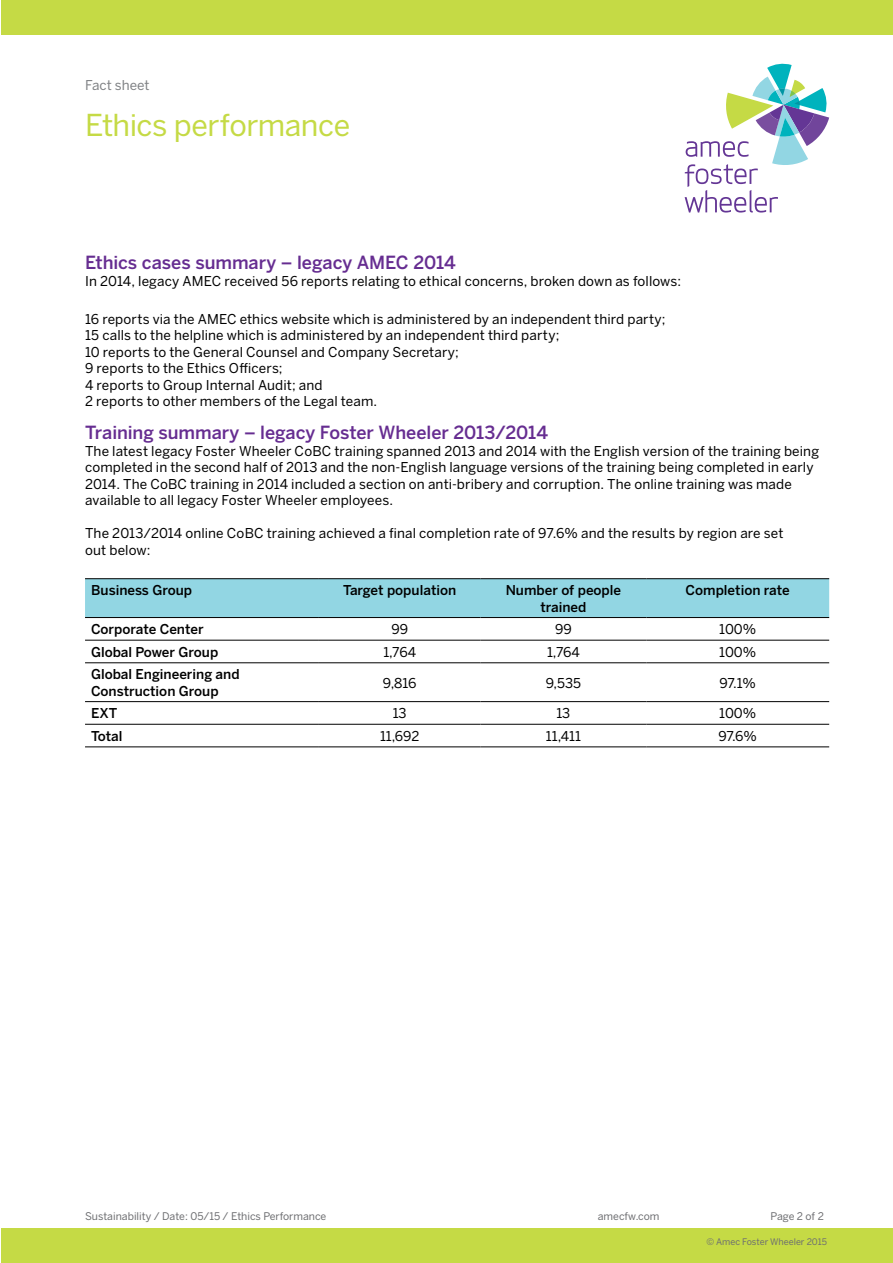
<style>
.page{position:relative;width:893px;height:1263px;background:#fff}
.page>*{position:absolute;margin:0;border:0;box-sizing:border-box;transform-origin:0 0}
.Project_Profile_Head{font:30px "Benton Sans";letter-spacing:-.015em;color:#c5da45}
.Listings_body_copy_9{font:500 18px "Benton Sans";letter-spacing:-.005em;color:#662d91}
.Listings_body_copy_9-2{font:13.5px/16.5px "Benton Sans";letter-spacing:.005em;color:#000}
.t1{font:500 13.5px/16.2px "Benton Sans";color:#000;text-align:center}
.Project_Profile_Head-2{font:13.5px "Benton Sans";color:#808285}
.t2{font:10.5px "Benton Sans";color:#6d6e71}
.t3{font:9px "Benton Sans";color:#6d6e71}
</style>
<div class="page">
<svg style="left:685px;top:63px;width:144px;height:150px"></svg>
<div style="left:1px;top:0;width:892px;height:34px;background:#c5da45"></div>
<div style="left:1px;top:1229px;width:892px;height:34px;background:#c5da45"></div>
<div style="left:85px;top:579px;width:744px;height:38px;background:#92d6e3"></div>
<svg style="left:85px;top:618px;width:744px;height:106px"></svg>
<hr style="left:85px;top:578px;width:234px;height:1px;background:#000">
<hr style="left:319px;top:578px;width:161px;height:1px;background:#000">
<hr style="left:480px;top:578px;width:166px;height:1px;background:#000">
<hr style="left:646px;top:578px;width:183px;height:1px;background:#000">
<hr style="left:85px;top:617px;width:234px;height:1px;background:#000">
<hr style="left:319px;top:617px;width:161px;height:1px;background:#000">
<hr style="left:480px;top:617px;width:166px;height:1px;background:#000">
<hr style="left:646px;top:617px;width:183px;height:1px;background:#000">
<hr style="left:85px;top:640px;width:234px;height:1px;background:#000">
<hr style="left:319px;top:640px;width:161px;height:1px;background:#000">
<hr style="left:480px;top:640px;width:166px;height:1px;background:#000">
<hr style="left:646px;top:640px;width:183px;height:1px;background:#000">
<hr style="left:85px;top:662px;width:234px;height:1px;background:#000">
<hr style="left:319px;top:662px;width:161px;height:1px;background:#000">
<hr style="left:480px;top:662px;width:166px;height:1px;background:#000">
<hr style="left:646px;top:662px;width:183px;height:1px;background:#000">
<hr style="left:85px;top:701px;width:234px;height:1px;background:#000">
<hr style="left:319px;top:701px;width:161px;height:1px;background:#000">
<hr style="left:480px;top:701px;width:166px;height:1px;background:#000">
<hr style="left:646px;top:701px;width:183px;height:1px;background:#000">
<hr style="left:85px;top:724px;width:234px;height:1px;background:#000">
<hr style="left:319px;top:724px;width:161px;height:1px;background:#000">
<hr style="left:480px;top:724px;width:166px;height:1px;background:#000">
<hr style="left:646px;top:724px;width:183px;height:1px;background:#000">
<hr style="left:85px;top:746px;width:234px;height:1px;background:#000">
<hr style="left:319px;top:746px;width:161px;height:1px;background:#000">
<hr style="left:480px;top:746px;width:166px;height:1px;background:#000">
<hr style="left:646px;top:746px;width:183px;height:1px;background:#000">
<p class="Project_Profile_Head-2" style="left:85px;top:77px;width:66px">Fact sheet</p>
<p class="Project_Profile_Head" style="left:85px;top:108px;width:267px">Ethics performance</p>
<p class="Listings_body_copy_9" style="left:85px;top:252px;width:372px">Ethics cases summary – legacy AMEC 2014</p>
<p class="Listings_body_copy_9-2" style="left:85px;top:272px;width:598px">In 2014, legacy AMEC received 56 reports relating to ethical concerns, broken down as follows:</p>
<p class="Listings_body_copy_9-2" style="left:85px;top:311px;width:582px">16 reports via the AMEC ethics website which is administered by an independent third party;</p>
<p class="Listings_body_copy_9-2" style="left:85px;top:327px;width:476px">15 calls to the helpline which is administered by an independent third party;</p>
<p class="Listings_body_copy_9-2" style="left:85px;top:344px;width:375px">10 reports to the General Counsel and Company Secretary;</p>
<p class="Listings_body_copy_9-2" style="left:85px;top:360px;width:199px">9 reports to the Ethics Officers;</p>
<p class="Listings_body_copy_9-2" style="left:85px;top:377px;width:239px">4 reports to Group Internal Audit; and</p>
<p class="Listings_body_copy_9-2" style="left:85px;top:393px;width:294px">2 reports to other members of the Legal team.</p>
<p class="Listings_body_copy_9" style="left:85px;top:422px;width:465px">Training summary – legacy Foster Wheeler 2013/2014</p>
<p class="Listings_body_copy_9-2" style="left:85px;top:443px;width:735px">The latest legacy Foster Wheeler CoBC training spanned 2013 and 2014 with the English version of the training being completed in the second half of 2013 and the non-English language versions of the training being completed in early 2014. The CoBC training in 2014 included a section on anti-bribery and corruption. The online training was made available to all legacy Foster Wheeler employees.</p>
<p class="Listings_body_copy_9-2" style="left:85px;top:525px;width:700px">The 2013/2014 online CoBC training achieved a final completion rate of 97.6% and the results by region are set</p>
<p class="Listings_body_copy_9-2" style="left:85px;top:542px;width:67px">out below:</p>
<p class="t1" style="left:91px;top:582px;width:103px">Business Group</p>
<p class="t1" style="left:343px;top:582px;width:115px">Target population</p>
<p class="t1" style="left:506px;top:582px;width:117px">Number of people trained</p>
<p class="t1" style="left:686px;top:582px;width:106px">Completion rate</p>
<p class="t1" style="left:91px;top:621px;width:114px">Corporate Center</p>
<p class="Listings_body_copy_9-2" style="left:391px;top:621px;width:18px">99</p>
<p class="Listings_body_copy_9-2" style="left:555px;top:621px;width:18px">99</p>
<p class="Listings_body_copy_9-2" style="left:719px;top:621px;width:39px">100%</p>
<p class="t1" style="left:91px;top:644px;width:129px">Global Power Group</p>
<p class="Listings_body_copy_9-2" style="left:383px;top:643px;width:34px">1,764</p>
<p class="Listings_body_copy_9-2" style="left:547px;top:643px;width:34px">1,764</p>
<p class="Listings_body_copy_9-2" style="left:719px;top:643px;width:39px">100%</p>
<p class="t1" style="left:91px;top:666px;width:150px;text-align:left">Global Engineering and<br>Construction Group</p>
<p class="Listings_body_copy_9-2" style="left:383px;top:674px;width:35px">9,816</p>
<p class="Listings_body_copy_9-2" style="left:546px;top:674px;width:37px">9,535</p>
<p class="Listings_body_copy_9-2" style="left:720px;top:674px;width:38px">97.1%</p>
<p class="t1" style="left:91px;top:705px;width:28px">EXT</p>
<p class="Listings_body_copy_9-2" style="left:393px;top:705px;width:15px">13</p>
<p class="Listings_body_copy_9-2" style="left:556px;top:705px;width:15px">13</p>
<p class="Listings_body_copy_9-2" style="left:719px;top:705px;width:39px">100%</p>
<p class="t1" style="left:91px;top:728px;width:33px">Total</p>
<p class="Listings_body_copy_9-2" style="left:380px;top:727px;width:41px">11,692</p>
<p class="Listings_body_copy_9-2" style="left:546px;top:727px;width:37px">11,411</p>
<p class="Listings_body_copy_9-2" style="left:718px;top:727px;width:40px">97.6%</p>
<p class="t2" style="left:85px;top:1210px;width:243px">Sustainability / Date: 05/15 / Ethics Performance</p>
<p class="t2" style="left:598px;top:1210px;width:63px">amecfw.com</p>
<p class="t2" style="left:771px;top:1210px;width:55px">Page 2 of 2</p>
<p class="t3" style="left:706px;top:1236px;width:122px">© Amec Foster Wheeler 2015</p>
</div>
